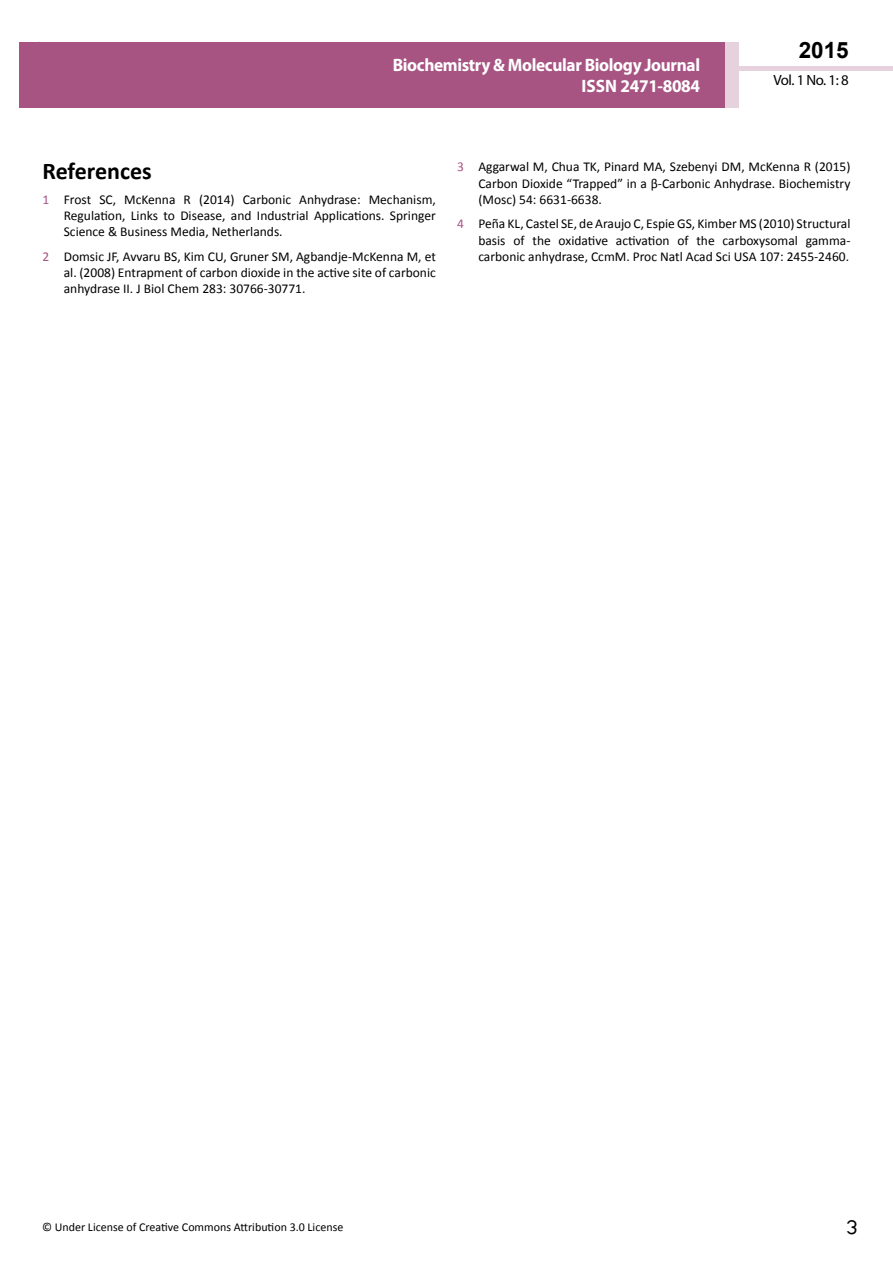
<style>
.page{position:relative;width:893px;height:1263px;background:#fff}
.page>*{position:absolute;margin:0;border:0;box-sizing:border-box;transform-origin:0 0}
.t1{font:25.5px "Tunga";color:#000}
.t2{font:700 24px "Calibri";color:#000}
.t3{font:700 22.5px "Arial";color:#000}
.t4{font:700 18px/21.6px "Myriad Pro";letter-spacing:-.02em;color:#fff;text-align:right;scale:.96 1}
.t5{font:14.85px "Myriad Pro";color:#000}
.t6{font:13.5px/16.2px "Calibri";color:#000;text-align:justify}
.t7{font:12px "Calibri";color:#000}
.s1{color:#a75483}
</style>
<div class="page">
<div style="left:722px;top:66px;width:171px;height:5px;background:#e6d1dd"></div>
<div style="left:723px;top:42px;width:15px;height:66px;background:#e6d2dd"></div>
<div style="left:19px;top:42px;width:706px;height:66px;background:#a75483"></div>
<h3 class="t4" style="left:393px;top:53px;width:322px">Biochemistry &amp; Molecular Biology Journal<br>ISSN 2471-8084</h3>
<h3 class="t3" style="left:799px;top:35px;width:52px">2015</h3>
<p class="t5" style="left:773px;top:71px;width:77px">Vol. 1 No. 1: 8</p>
<h2 class="t2" style="left:43px;top:156px;width:111px">References</h2>
<p class="t6" style="left:64px;top:191px;width:374px;text-indent:-21px"><span class="s1">1</span> Frost SC, McKenna R (2014) Carbonic Anhydrase: Mechanism, Regulation, Links to Disease, and Industrial Applications. Springer Science &amp; Business Media, Netherlands.</p>
<p class="t6" style="left:64px;top:248px;width:374px;text-indent:-21px"><span class="s1">2</span> Domsic JF, Avvaru BS, Kim CU, Gruner SM, Agbandje-McKenna M, et al. (2008) Entrapment of carbon dioxide in the active site of carbonic anhydrase II. J Biol Chem 283: 30766-30771.</p>
<p class="t6" style="left:478px;top:159px;width:374px;text-indent:-21px"><span class="s1">3</span> Aggarwal M, Chua TK, Pinard MA, Szebenyi DM, McKenna R (2015)<br>Carbon Dioxide “Trapped” in a β-Carbonic Anhydrase. Biochemistry (Mosc) 54: 6631-6638.</p>
<p class="t6" style="left:478px;top:216px;width:374px;text-indent:-21px"><span class="s1">4</span> Peña KL, Castel SE, de Araujo C, Espie GS, Kimber MS (2010) Structural basis of the oxidative activation of the carboxysomal gamma&shy;carbonic anhydrase, CcmM. Proc Natl Acad Sci USA 107: 2455-2460.</p>
<p class="t7" style="left:42px;top:1219px;width:303px">© Under License of Creative Commons Attribution 3.0 License</p>
<h1 class="t1" style="left:846px;top:1210px;width:13px">3</h1>
</div>
